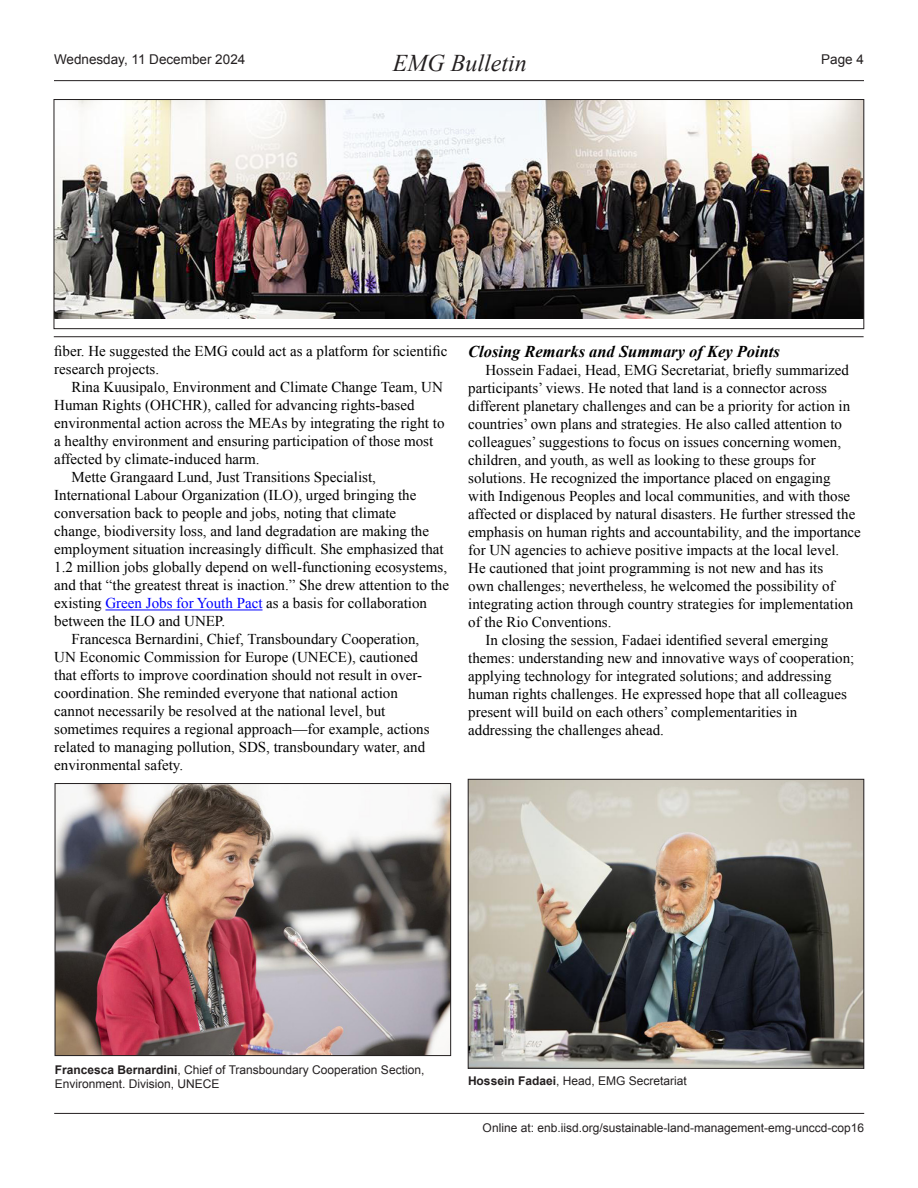
<style>
.page{position:relative;width:918px;height:1188px;background:#fff}
.page>*{position:absolute;margin:0;border:0;box-sizing:border-box;transform-origin:0 0}
.t1{font:italic 24px "Times New Roman";color:#231f20}
.ENB_-_Headline_3{font:italic 700 16.5px "Times New Roman";color:#000}
.ENB_-_Body{font:15px/18px "Times New Roman";color:#000}
.t2{font:13.5px "Arial";color:#231f20}
.t3{font:12px/14.4px "Arial";color:#231f20}
.s1{color:#00f}
.s2{font-weight:700}
</style>
<div class="page">
<hr style="left:54px;top:80px;width:810px;height:1px;background:#231f20">
<hr style="left:54px;top:1113px;width:810px;height:1px;background:#231f20">
<hr style="left:105px;top:610px;width:158px;height:1px;background:#00f">
<img style="left:56px;top:101px;width:806px;height:218px">
<div style="left:54px;top:99px;width:810px;height:230px;border:1px solid #231f20"></div>
<hr style="left:54px;top:336px;width:810px;height:1px;background:#231f20">
<img style="left:470px;top:781px;width:392px;height:286px">
<div style="left:468px;top:779px;width:396px;height:290px;border:1px solid #231f20"></div>
<img style="left:57px;top:785px;width:392px;height:269px">
<div style="left:55px;top:783px;width:396px;height:273px;border:1px solid #231f20"></div>
<h1 class="t1" style="left:393px;top:46px;width:135px">EMG Bulletin</h1>
<p class="t2" style="left:54px;top:50px;width:193px">Wednesday, 11 December 2024</p>
<p class="t2" style="left:821px;top:50px;width:44px">Page 4</p>
<p class="ENB_-_Body" style="left:54px;top:342px;width:395px">fiber. He suggested the EMG could act as a platform for scientific research projects.</p>
<p class="ENB_-_Body" style="left:54px;top:378px;width:392px;text-indent:17px">Rina Kuusipalo, Environment and Climate Change Team, UN Human Rights (OHCHR), called for advancing rights-based environmental action across the MEAs by integrating the right to a healthy environment and ensuring participation of those most affected by climate-induced harm.</p>
<p class="ENB_-_Body" style="left:54px;top:468px;width:396px;text-indent:17px">Mette Grangaard Lund, Just Transitions Specialist, International Labour Organization (ILO), urged bringing the conversation back to people and jobs, noting that climate<br>change, biodiversity loss, and land degradation are making the employment situation increasingly difficult. She emphasized that 1.2 million jobs globally depend on well-functioning ecosystems, and that “the greatest threat is inaction.” She drew attention to the existing <span class="s1">Green Jobs for Youth Pact</span> as a basis for collaboration between the ILO and UNEP.</p>
<p class="ENB_-_Body" style="left:54px;top:630px;width:377px;text-indent:17px">Francesca Bernardini, Chief, Transboundary Cooperation, UN Economic Commission for Europe (UNECE), cautioned that efforts to improve coordination should not result in over&shy;coordination. She reminded everyone that national action cannot necessarily be resolved at the national level, but sometimes requires a regional approach—for example, actions related to managing pollution, SDS, transboundary water, and environmental safety.</p>
<p class="ENB_-_Headline_3" style="left:468px;top:340px;width:313px">Closing Remarks and Summary of Key Points</p>
<p class="ENB_-_Body" style="left:468px;top:361px;width:394px;text-indent:17px">Hossein Fadaei, Head, EMG Secretariat, briefly summarized participants’ views. He noted that land is a connector across different planetary challenges and can be a priority for action in countries’ own plans and strategies. He also called attention to colleagues’ suggestions to focus on issues concerning women, children, and youth, as well as looking to these groups for solutions. He recognized the importance placed on engaging with Indigenous Peoples and local communities, and with those affected or displaced by natural disasters. He further stressed the emphasis on human rights and accountability, and the importance for UN agencies to achieve positive impacts at the local level.<br>He cautioned that joint programming is not new and has its<br>own challenges; nevertheless, he welcomed the possibility of integrating action through country strategies for implementation of the Rio Conventions.</p>
<p class="ENB_-_Body" style="left:468px;top:631px;width:388px;text-indent:17px">In closing the session, Fadaei identified several emerging themes: understanding new and innovative ways of cooperation; applying technology for integrated solutions; and addressing human rights challenges. He expressed hope that all colleagues present will build on each others’ complementarities in addressing the challenges ahead.</p>
<p class="t3" style="left:55px;top:1063px;width:371px"><span class="s2">Francesca Bernardini</span>, Chief of Transboundary Cooperation Section,<br>Environment. Division, UNECE</p>
<p class="t3" style="left:468px;top:1074px;width:220px"><span class="s2">Hossein Fadaei</span>, Head, EMG Secretariat</p>
<p class="t3" style="left:483px;top:1121px;width:383px">Online at: enb.iisd.org/sustainable-land-management-emg-unccd-cop16</p>
</div>
